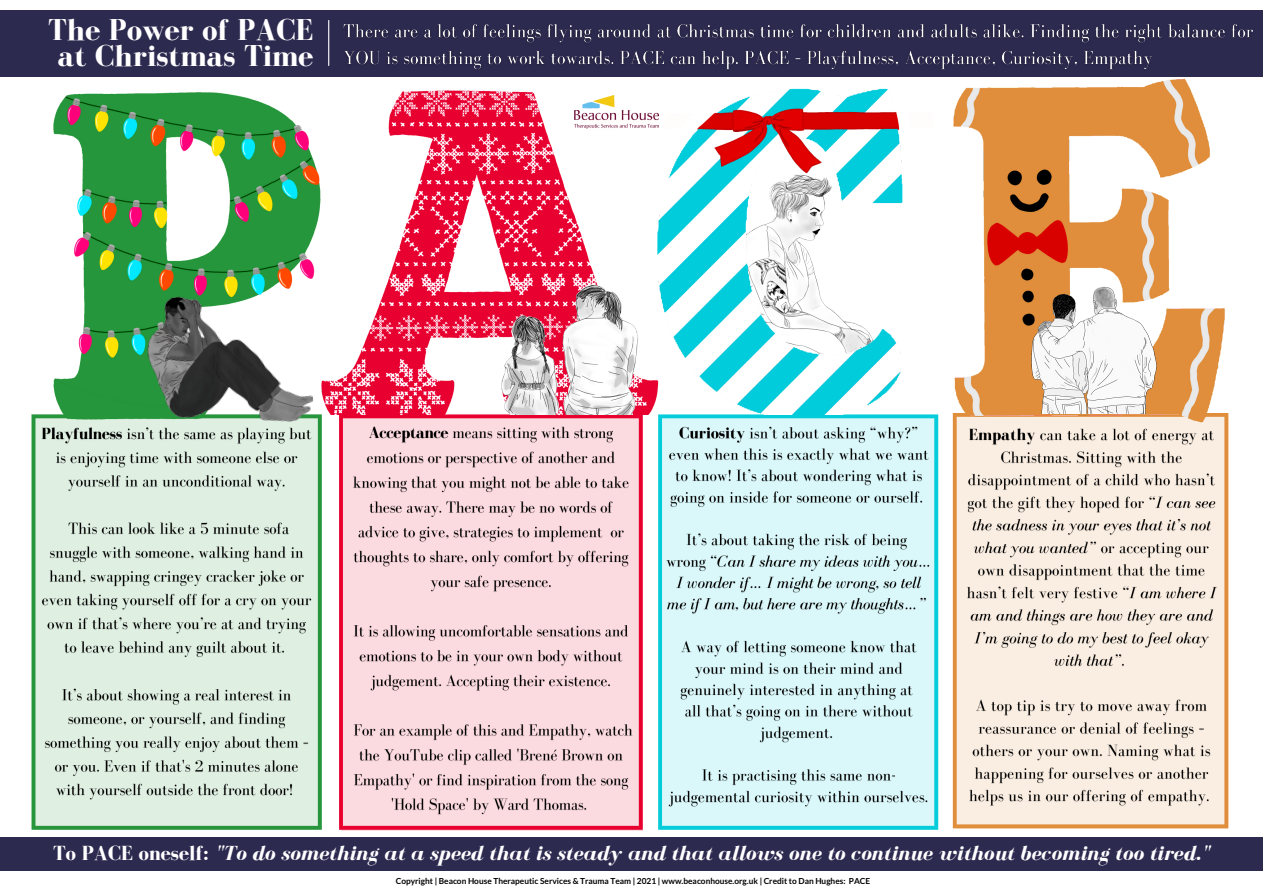
<style>
.page{position:relative;width:1263px;height:894px;background:#fff}
.page>*{position:absolute;margin:0;border:0;box-sizing:border-box;transform-origin:0 0}
.t1{font:700 31.05px/25.8px "Bodoni FLF";color:#fff;text-align:center}
.t2{font:italic 700 21px "Bodoni FLF";color:#fff}
.t3{font:700 8.25px "Lato";color:#000}
.s1{font-style:normal}
</style>
<div class="page">
<svg style="left:32px;top:731px;width:290px;height:98px;background:#bbddc2"></svg>
<div style="left:0;top:10px;width:1263px;height:66px;background:#2d2a50"></div>
<img style="left:0;top:76px;width:339px;height:655px">
<svg style="left:339px;top:414px;width:304px;height:415px;background:#f1738c"></svg>
<svg style="left:658px;top:415px;width:280px;height:414px;background:#86e6ed"></svg>
<svg style="left:953px;top:613px;width:275px;height:215px;background:#f2d3b3"></svg>
<img style="left:567px;top:76px;width:284px;height:339px">
<img style="left:239px;top:62px;width:467px;height:352px">
<img style="left:851px;top:76px;width:412px;height:537px">
<img style="left:500px;top:281px;width:143px;height:133px">
<img style="left:136px;top:281px;width:181px;height:167px">
<img style="left:1022px;top:282px;width:145px;height:131px">
<div style="left:0;top:837px;width:1262px;height:33px;background:#2d2a50"></div>
<hr style="left:328px;top:20px;width:1px;height:45px;background:#fff">
<img style="left:575px;top:95px;width:83px;height:34px">
<img style="left:39px;top:423px;width:276px;height:379px">
<img style="left:346px;top:421px;width:290px;height:396px">
<img style="left:663px;top:421px;width:270px;height:388px">
<img style="left:964px;top:423px;width:257px;height:385px">
<img style="left:338px;top:24px;width:915px;height:52px">
<p class="t1" style="left:48px;top:16px;width:267px">The Power of PACE at Christmas Time</p>
<p class="t2" style="left:53px;top:841px;width:1158px"><span class="s1">To PACE oneself:</span> "To do something at a speed that is steady and that allows one to continue without becoming too tired."</p>
<p class="t3" style="left:396px;top:875px;width:476px">Copyright | Beacon House Therapeutic Services &amp; Trauma Team | 2021 | www.beaconhouse.org.uk | Credit to Dan Hughes: PACE</p>
</div>
